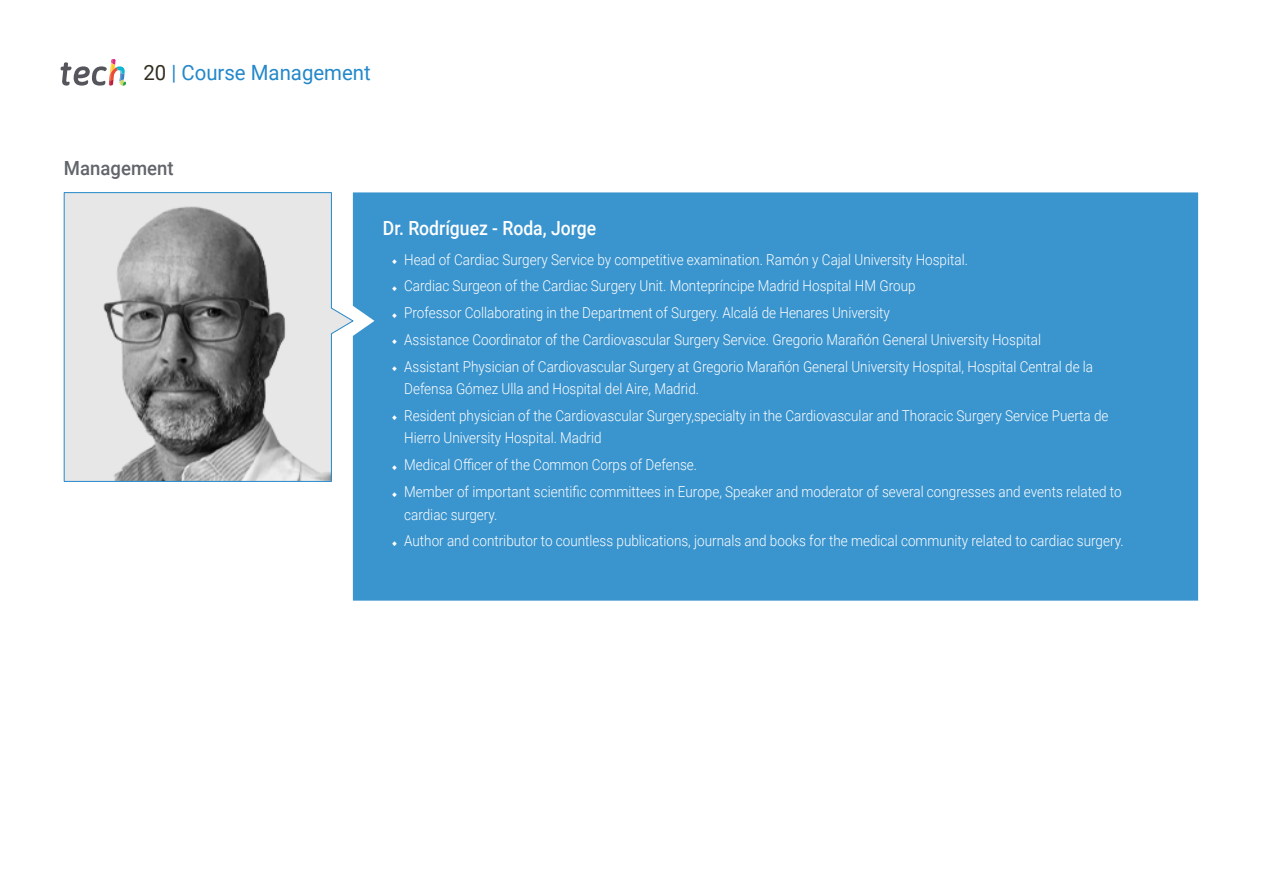
<style>
.page{position:relative;width:1263px;height:893px;background:#fff}
.page>*{position:absolute;margin:0;border:0;box-sizing:border-box;transform-origin:0 0}
.t1{font:21px "Roboto";color:#2488c9}
.t2{font:500 19.5px "Roboto";color:#fff;scale:.9 1}
.t3{font:500 19.5px "Roboto";color:#61646a;scale:.95 1}
.t4{font:300 15px/26.7px "Roboto";color:#fff;scale:.9 1}
.s1{color:#312e20}
</style>
<div class="page">
<div style="left:353px;top:192px;width:845px;height:409px;background:#3a94ce"></div>
<svg style="left:64px;top:192px;width:290px;height:290px;background:#b2b4b5"></svg>
<svg style="left:61px;top:59px;width:65px;height:27px"></svg>
<svg style="left:392px;top:259px;width:5px;height:5px"></svg>
<svg style="left:392px;top:286px;width:5px;height:5px"></svg>
<svg style="left:392px;top:313px;width:5px;height:5px"></svg>
<svg style="left:392px;top:340px;width:5px;height:5px"></svg>
<svg style="left:392px;top:366px;width:5px;height:5px"></svg>
<svg style="left:392px;top:416px;width:5px;height:5px"></svg>
<svg style="left:392px;top:465px;width:5px;height:5px"></svg>
<svg style="left:392px;top:492px;width:5px;height:5px"></svg>
<svg style="left:392px;top:541px;width:5px;height:5px"></svg>
<h1 class="t1" style="left:144px;top:57px;width:229px"><span class="s1">20</span> | Course Management</h1>
<h2 class="t3" style="left:64px;top:154px;width:117px">Management</h2>
<h2 class="t2" style="left:383px;top:215px;width:238px">Dr. Rodríguez - Roda, Jorge</h2>
<p class="t4" style="left:404px;top:245px;width:767px">Head of Cardiac Surgery Service by competitive examination. Ramón y Cajal University Hospital.<br>Cardiac Surgeon of the Cardiac Surgery Unit. Montepríncipe Madrid Hospital HM Group<br>Professor Collaborating in the Department of Surgery. Alcalá de Henares University<br>Assistance Coordinator of the Cardiovascular Surgery Service. Gregorio Marañón General University Hospital Assistant Physician of Cardiovascular Surgery at Gregorio Marañón General University Hospital, Hospital Central de la</p>
<p class="t4" style="left:404px;top:375px;width:784px">Defensa Gómez Ulla and Hospital del Aire, Madrid.<br>Resident physician of the Cardiovascular Surgery,specialty in the Cardiovascular and Thoracic Surgery Service Puerta de</p>
<p class="t4" style="left:404px;top:424px;width:799px">Hierro University Hospital. Madrid<br>Medical Officer of the Common Corps of Defense.<br>Member of important scientific committees in Europe, Speaker and moderator of several congresses and events related to</p>
<p class="t4" style="left:404px;top:500px;width:801px">cardiac surgery.<br>Author and contributor to countless publications, journals and books for the medical community related to cardiac surgery.</p>
</div>
